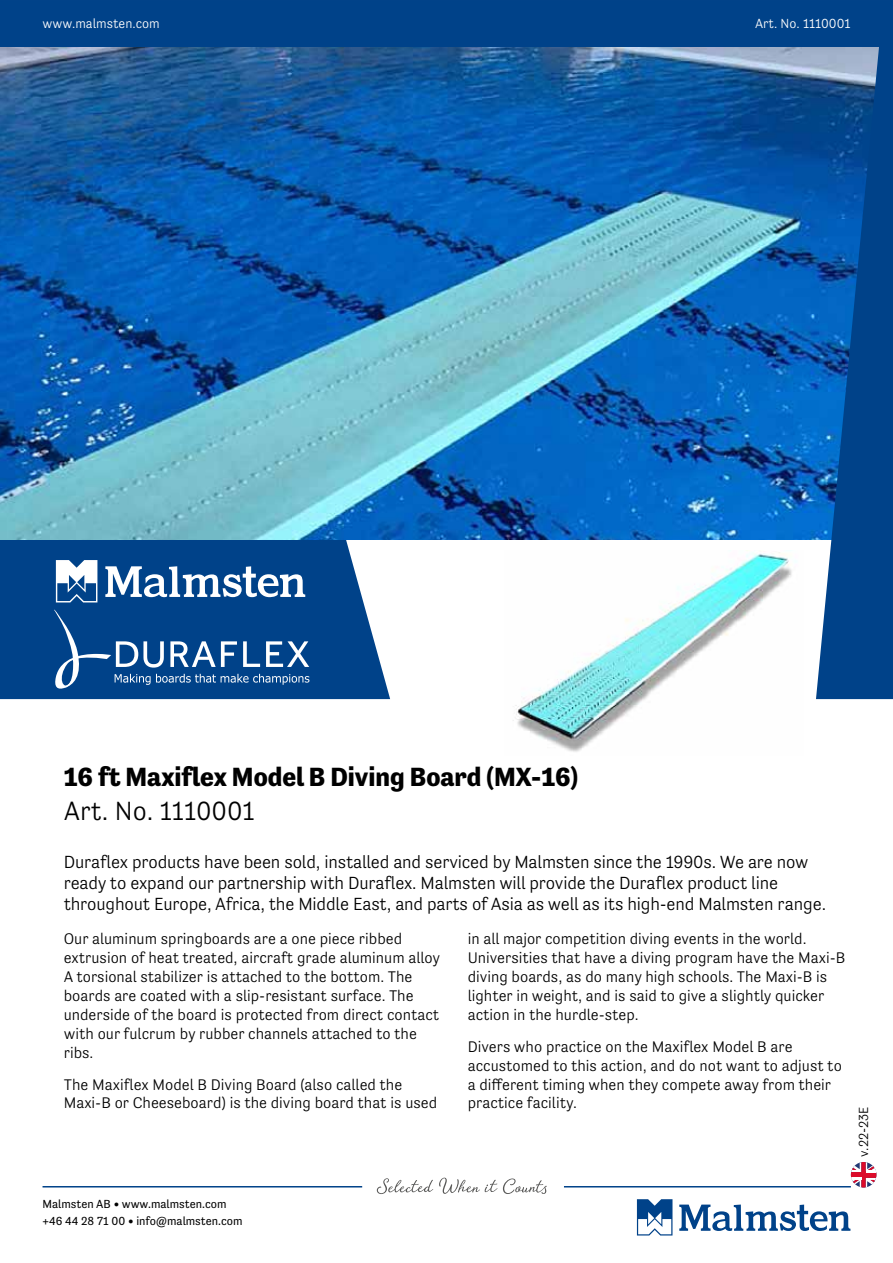
<style>
.page{position:relative;width:893px;height:1263px;background:#fff}
.page>*{position:absolute;margin:0;border:0;box-sizing:border-box;transform-origin:0 0}
.t1{font:700 27px "Tenso";color:#000}
.t2{font:300 27px "Tenso";color:#000}
.t3{font:300 18px/21px "Tenso";letter-spacing:-.01em;color:#000}
.t4{font:300 15.75px/18.9px "Tenso";color:#000}
.t5{font:300 13.5px "Tenso";color:#fff}
.t6{font:300 13.5px "Tenso";color:#000}
.t7{font:12px/16.5px "Tenso";color:#000}
</style>
<div class="page">
<div style="left:0;top:0;width:893px;height:48px;background:#004289"></div>
<hr style="left:43px;top:1186px;width:319px;height:1px;background:#004289">
<svg style="left:377px;top:1178px;width:56px;height:16px"></svg>
<svg style="left:439px;top:1178px;width:108px;height:16px"></svg>
<hr style="left:564px;top:1186px;width:287px;height:1px;background:#004289">
<svg style="left:679px;top:1204px;width:171px;height:27px"></svg>
<svg style="left:637px;top:1199px;width:35px;height:36px"></svg>
<svg style="left:851px;top:1162px;width:25px;height:25px"></svg>
<svg style="left:0;top:539px;width:390px;height:160px;background:#1b5695"></svg>
<img style="left:0;top:48px;width:816px;height:491px">
<svg style="left:816px;top:45px;width:77px;height:654px;background:#0f539a"></svg>
<img style="left:513px;top:552px;width:283px;height:200px">
<svg style="left:105px;top:566px;width:200px;height:31px"></svg>
<svg style="left:56px;top:560px;width:41px;height:42px"></svg>
<svg style="left:54px;top:610px;width:255px;height:81px;background:#1f5997"></svg>
<p class="t5" style="left:43px;top:15px;width:119px">www.malmsten.com</p>
<p class="t5" style="left:755px;top:15px;width:97px">Art. No. 1110001</p>
<h1 class="t1" style="left:64px;top:761px;width:516px">16 ft Maxiflex Model B Diving Board (MX-16)</h1>
<h1 class="t2" style="left:64px;top:796px;width:192px">Art. No. 1110001</h1>
<p class="t3" style="left:64px;top:851px;width:764px">Duraflex products have been sold, installed and serviced by Malmsten since the 1990s. We are now ready to expand our partnership with Duraflex. Malmsten will provide the Duraflex product line throughout Europe, Africa, the Middle East, and parts of Asia as well as its high-end Malmsten range.</p>
<p class="t4" style="left:64px;top:929px;width:378px">Our aluminum springboards are a one piece ribbed extrusion of heat treated, aircraft grade aluminum alloy A torsional stabilizer is attached to the bottom. The boards are coated with a slip-resistant surface. The underside of the board is protected from direct contact with our fulcrum by rubber channels attached to the ribs.</p>
<p class="t4" style="left:64px;top:1075px;width:375px">The Maxiflex Model B Diving Board (also called the<br>Maxi-B or Cheeseboard) is the diving board that is used</p>
<p class="t4" style="left:468px;top:929px;width:379px">in all major competition diving events in the world.<br>Universities that have a diving program have the Maxi-B diving boards, as do many high schools. The Maxi-B is lighter in weight, and is said to give a slightly quicker action in the hurdle-step.</p>
<p class="t4" style="left:468px;top:1037px;width:376px">Divers who practice on the Maxiflex Model B are accustomed to this action, and do not want to adjust to a different timing when they compete away from their practice facility.</p>
<p class="t6" style="left:856px;top:1157px;width:52px;rotate:-90deg">v.22-23E</p>
<p class="t7" style="left:43px;top:1196px;width:202px">Malmsten AB • www.malmsten.com +46 44 28 71 00 • info@malmsten.com</p>
</div>
